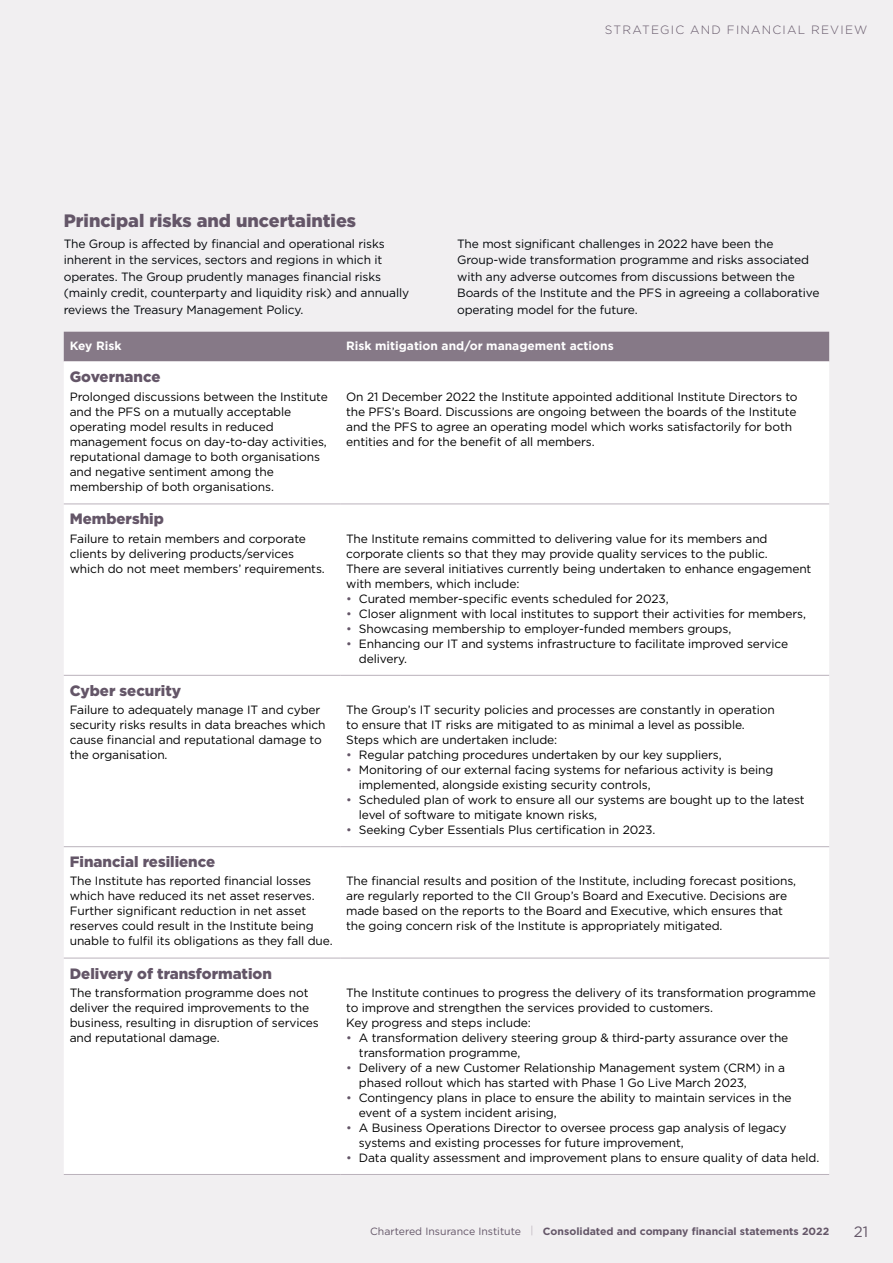
<style>
.page{position:relative;width:893px;height:1263px;background:#f1eff1}
.page>*{position:absolute;margin:0;border:0;box-sizing:border-box;transform-origin:0 0}
.t1{font:900 18px "Gotham";color:#645668}
.t2{font:900 15px "Gotham";color:#645668}
.t3{font:15px "Gotham";color:#645668}
.t4{font:12px/15px "Gotham";letter-spacing:-.01em;color:#000}
.t5{font:12px/16.5px "Gotham";letter-spacing:-.01em;color:#000408}
.t6{font:700 12px "Gotham";color:#fff}
.t7{font:300 12px "Gotham";letter-spacing:.1em;color:#645668}
.t8{font:700 10.5px "Gotham";color:#645668}
.s1{color:#645668}
.s2{font-weight:400}
.s3{font-weight:300;color:#aaa0ab}
</style>
<div class="page">
<div style="left:64px;top:332px;width:765px;height:29px;background:#867987"></div>
<div style="left:64px;top:361px;width:765px;height:813px;background:#fff"></div>
<hr style="left:64px;top:1174px;width:276px;height:1px;background:#bab2bb">
<hr style="left:340px;top:1174px;width:489px;height:1px;background:#bab2bb">
<hr style="left:64px;top:503px;width:276px;height:1px;background:#bab2bb">
<hr style="left:340px;top:503px;width:489px;height:1px;background:#bab2bb">
<hr style="left:64px;top:675px;width:276px;height:1px;background:#bab2bb">
<hr style="left:340px;top:675px;width:489px;height:1px;background:#bab2bb">
<hr style="left:64px;top:846px;width:276px;height:1px;background:#bab2bb">
<hr style="left:340px;top:846px;width:489px;height:1px;background:#bab2bb">
<hr style="left:64px;top:958px;width:276px;height:1px;background:#bab2bb">
<hr style="left:340px;top:958px;width:489px;height:1px;background:#bab2bb">
<p class="t7" style="left:605px;top:22px;width:264px">STRATEGIC AND FINANCIAL REVIEW</p>
<h1 class="t1" style="left:64px;top:208px;width:294px">Principal risks and uncertainties</h1>
<p class="t5" style="left:64px;top:235px;width:347px">The Group is affected by financial and operational risks inherent in the services, sectors and regions in which it operates. The Group prudently manages financial risks (mainly credit, counterparty and liquidity risk) and annually reviews the Treasury Management Policy.</p>
<p class="t5" style="left:457px;top:235px;width:364px">The most significant challenges in 2022 have been the Group‑wide transformation programme and risks associated with any adverse outcomes from discussions between the Boards of the Institute and the PFS in agreeing a collaborative operating model for the future.</p>
<p class="t6" style="left:70px;top:338px;width:53px">Key Risk</p>
<p class="t6" style="left:346px;top:338px;width:269px">Risk mitigation and/or management actions</p>
<p class="t2" style="left:70px;top:366px;width:92px">Governance</p>
<p class="t4" style="left:70px;top:389px;width:260px">Prolonged discussions between the Institute and the PFS on a mutually acceptable operating model results in reduced management focus on day-to-day activities, reputational damage to both organisations and negative sentiment among the membership of both organisations.</p>
<p class="t4" style="left:346px;top:389px;width:453px">On 21 December 2022 the Institute appointed additional Institute Directors to the PFS’s Board. Discussions are ongoing between the boards of the Institute and the PFS to agree an operating model which works satisfactorily for both entities and for the benefit of all members.</p>
<p class="t2" style="left:70px;top:509px;width:96px">Membership</p>
<p class="t4" style="left:70px;top:530px;width:256px">Failure to retain members and corporate clients by delivering products/services which do not meet members’ requirements.</p>
<p class="t4" style="left:346px;top:530px;width:467px">The Institute remains committed to delivering value for its members and corporate clients so that they may provide quality services to the public.<br>There are several initiatives currently being undertaken to enhance engagement with members, which include:</p>
<p class="t4" style="left:346px;top:590px;width:324px"><span class="s1">•</span> Curated member-specific events scheduled for 2023,</p>
<p class="t4" style="left:346px;top:605px;width:461px"><span class="s1">•</span> Closer alignment with local institutes to support their activities for members,</p>
<p class="t4" style="left:346px;top:620px;width:387px"><span class="s1">•</span> Showcasing membership to employer-funded members groups,</p>
<p class="t4" style="left:359px;top:635px;width:431px;text-indent:-13px"><span class="s1">•</span> Enhancing our IT and systems infrastructure to facilitate improved service delivery.</p>
<p class="t2" style="left:70px;top:680px;width:113px">Cyber security</p>
<p class="t4" style="left:70px;top:702px;width:257px">Failure to adequately manage IT and cyber security risks results in data breaches which cause financial and reputational damage to the organisation.</p>
<p class="t4" style="left:346px;top:702px;width:430px">The Group’s IT security policies and processes are constantly in operation to ensure that IT risks are mitigated to as minimal a level as possible.<br>Steps which are undertaken include:</p>
<p class="t4" style="left:346px;top:747px;width:377px"><span class="s1">•</span> Regular patching procedures undertaken by our key suppliers,</p>
<p class="t4" style="left:359px;top:762px;width:416px;text-indent:-13px"><span class="s1">•</span> Monitoring of our external facing systems for nefarious activity is being implemented, alongside existing security controls,</p>
<p class="t4" style="left:359px;top:792px;width:447px;text-indent:-13px"><span class="s1">•</span> Scheduled plan of work to ensure all our systems are bought up to the latest level of software to mitigate known risks,</p>
<p class="t4" style="left:346px;top:822px;width:311px"><span class="s1">•</span> Seeking Cyber Essentials Plus certification in 2023.</p>
<p class="t2" style="left:70px;top:851px;width:147px">Financial resilience</p>
<p class="t4" style="left:70px;top:873px;width:264px">The Institute has reported financial losses which have reduced its net asset reserves.<br>Further significant reduction in net asset reserves could result in the Institute being unable to fulfil its obligations as they fall due.</p>
<p class="t4" style="left:346px;top:873px;width:451px">The financial results and position of the Institute, including forecast positions, are regularly reported to the CII Group’s Board and Executive. Decisions are made based on the reports to the Board and Executive, which ensures that the going concern risk of the Institute is appropriately mitigated.</p>
<p class="t2" style="left:70px;top:963px;width:204px">Delivery of transformation</p>
<p class="t4" style="left:70px;top:985px;width:251px">The transformation programme does not deliver the required improvements to the business, resulting in disruption of services and reputational damage.</p>
<p class="t4" style="left:346px;top:985px;width:471px">The Institute continues to progress the delivery of its transformation programme to improve and strengthen the services provided to customers.<br>Key progress and steps include:</p>
<p class="t4" style="left:359px;top:1030px;width:431px;text-indent:-13px"><span class="s1">•</span> A transformation delivery steering group &amp; third-party assurance over the transformation programme,</p>
<p class="t4" style="left:359px;top:1060px;width:428px;text-indent:-13px"><span class="s1">•</span> Delivery of a new Customer Relationship Management system (CRM) in a phased rollout which has started with Phase 1 Go Live March 2023,</p>
<p class="t4" style="left:359px;top:1090px;width:434px;text-indent:-13px"><span class="s1">•</span> Contingency plans in place to ensure the ability to maintain services in the event of a system incident arising,</p>
<p class="t4" style="left:359px;top:1120px;width:429px;text-indent:-13px"><span class="s1">•</span> A Business Operations Director to oversee process gap analysis of legacy systems and existing processes for future improvement,</p>
<p class="t4" style="left:346px;top:1150px;width:475px"><span class="s1">•</span> Data quality assessment and improvement plans to ensure quality of data held.</p>
<p class="t8" style="left:370px;top:1224px;width:460px"><span class="s2">Chartered Insurance Institute</span> <span class="s3">|</span> Consolidated and company financial statements 2022</p>
<p class="t3" style="left:854px;top:1222px;width:16px">21</p>
</div>
